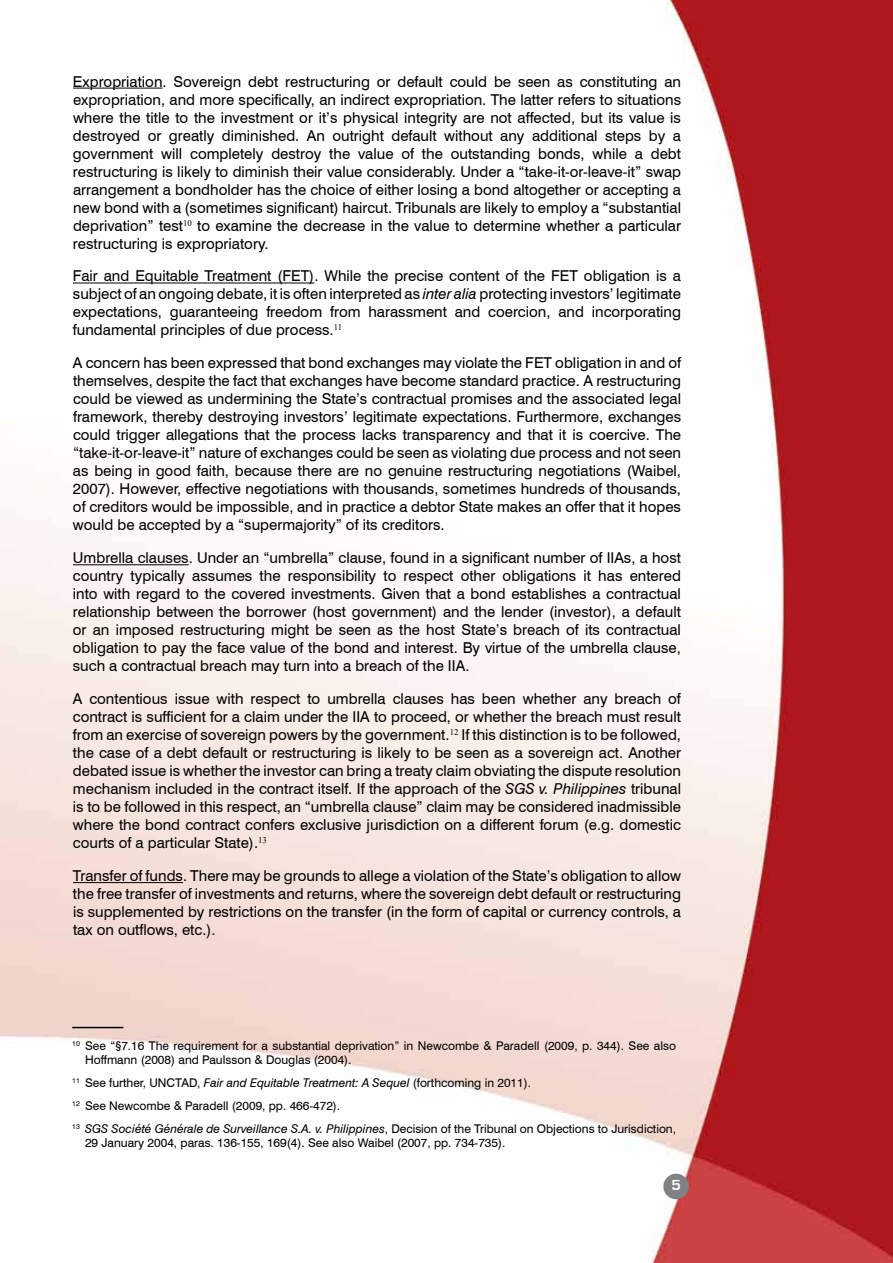
<style>
.page{position:relative;width:893px;height:1263px;background:#fff}
.page>*{position:absolute;margin:0;border:0;box-sizing:border-box;transform-origin:0 0}
.t1{font:15px/18px "Swiss 721 BT";color:#000;text-align:justify}
.t2{font:700 15px "Eurostile";color:#fff}
.t3{font:12px/23px "Swiss 721 BT";color:#000}
.s1{font-style:italic}
</style>
<div class="page">
<img style="left:0;top:0;width:893px;height:1263px">
<div style="left:663px;top:1174px;width:26px;height:25px;background:#808285;border-radius:50%"></div>
<hr style="left:73px;top:88px;width:90px;height:1px;background:#000">
<hr style="left:73px;top:283px;width:241px;height:1px;background:#000">
<hr style="left:73px;top:564px;width:116px;height:1px;background:#000">
<hr style="left:73px;top:882px;width:110px;height:1px;background:#000">
<hr style="left:72px;top:1027px;width:51px;height:1px;background:#000">
<p class="t1" style="left:73px;top:72px;width:610px">Expropriation. Sovereign debt restructuring or default could be seen as constituting an expropriation, and more specifically, an indirect expropriation. The latter refers to situations where the title to the investment or it’s physical integrity are not affected, but its value is destroyed or greatly diminished. An outright default without any additional steps by a government will completely destroy the value of the outstanding bonds, while a debt restructuring is likely to diminish their value considerably. Under a “take-it-or-leave-it” swap arrangement a bondholder has the choice of either losing a bond altogether or accepting a new bond with a (sometimes significant) haircut. Tribunals are likely to employ a “substantial deprivation” test<sup>10</sup> to examine the decrease in the value to determine whether a particular restructuring is expropriatory.</p>
<p class="t1" style="left:73px;top:267px;width:610px">Fair and Equitable Treatment (FET). While the precise content of the FET obligation is a subject of an ongoing debate, it is often interpreted as <span class="s1">inter alia</span> protecting investors’ legitimate expectations, guaranteeing freedom from harassment and coercion, and incorporating fundamental principles of due process.<sup>11</sup></p>
<p class="t1" style="left:73px;top:354px;width:610px">A concern has been expressed that bond exchanges may violate the FET obligation in and of themselves, despite the fact that exchanges have become standard practice. A restructuring could be viewed as undermining the State’s contractual promises and the associated legal framework, thereby destroying investors’ legitimate expectations. Furthermore, exchanges could trigger allegations that the process lacks transparency and that it is coercive. The “take-it-or-leave-it” nature of exchanges could be seen as violating due process and not seen as being in good faith, because there are no genuine restructuring negotiations (Waibel, 2007). However, effective negotiations with thousands, sometimes hundreds of thousands, of creditors would be impossible, and in practice a debtor State makes an offer that it hopes would be accepted by a “supermajority” of its creditors.</p>
<p class="t1" style="left:73px;top:549px;width:610px">Umbrella clauses. Under an “umbrella” clause, found in a significant number of IIAs, a host country typically assumes the responsibility to respect other obligations it has entered into with regard to the covered investments. Given that a bond establishes a contractual relationship between the borrower (host government) and the lender (investor), a default or an imposed restructuring might be seen as the host State’s breach of its contractual obligation to pay the face value of the bond and interest. By virtue of the umbrella clause, such a contractual breach may turn into a breach of the IIA.</p>
<p class="t1" style="left:73px;top:690px;width:610px">A contentious issue with respect to umbrella clauses has been whether any breach of contract is sufficient for a claim under the IIA to proceed, or whether the breach must result from an exercise of sovereign powers by the government.<sup>12</sup> If this distinction is to be followed, the case of a debt default or restructuring is likely to be seen as a sovereign act. Another debated issue is whether the investor can bring a treaty claim obviating the dispute resolution mechanism included in the contract itself. If the approach of the <span class="s1">SGS v. Philippines</span> tribunal is to be followed in this respect, an “umbrella clause” claim may be considered inadmissible where the bond contract confers exclusive jurisdiction on a different forum (e.g. domestic courts of a particular State).<sup>13</sup></p>
<p class="t1" style="left:73px;top:866px;width:610px">Transfer of funds. There may be grounds to allege a violation of the State’s obligation to allow the free transfer of investments and returns, where the sovereign debt default or restructuring is supplemented by restrictions on the transfer (in the form of capital or currency controls, a tax on outflows, etc.).</p>
<p class="t3" style="left:85px;top:1038px;width:593px;line-height:14.4px;text-indent:-13px"><sup>10</sup> See “§7.16 The requirement for a substantial deprivation” in Newcombe &amp; Paradell (2009, p. 344). See also<br>Hoffmann (2008) and Paulsson &amp; Douglas (2004).</p>
<p class="t3" style="left:72px;top:1071px;width:605px"><sup>11</sup> See further, UNCTAD, <span class="s1">Fair and Equitable Treatment: A Sequel</span> (forthcoming in 2011).<br><sup>12</sup> See Newcombe &amp; Paradell (2009, pp. 466-472).<br><sup>13</sup> <span class="s1">SGS Société Générale de Surveillance S.A. v. Philippines</span>, Decision of the Tribunal on Objections to Jurisdiction,</p>
<p class="t3" style="left:85px;top:1131px;width:422px">29 January 2004, paras. 136-155, 169(4). See also Waibel (2007, pp. 734-735).</p>
<p class="t2" style="left:671px;top:1177px;width:11px">5</p>
</div>
